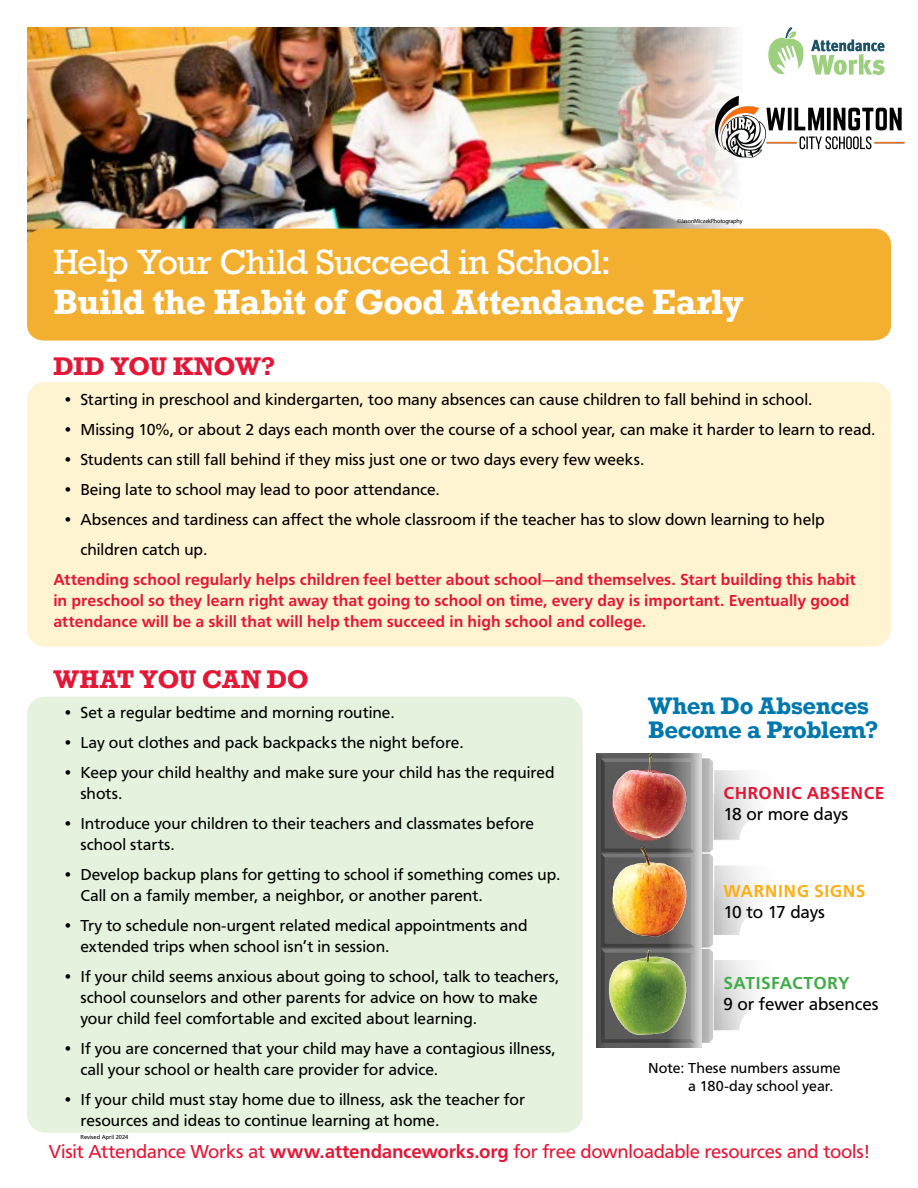
<style>
.page{position:relative;width:918px;height:1188px;background:#fff}
.page>*{position:absolute;margin:0;border:0;box-sizing:border-box;transform-origin:0 0}
.t1{font:700 33px "Rockwell";letter-spacing:-.025em;color:#fff}
.t2{font:33px "Rockwell";letter-spacing:-.025em;color:#fff}
.t3{font:700 24px "Rockwell";letter-spacing:-.02em;color:#e31837}
.t4{font:700 22.5px/24px "Rockwell";letter-spacing:-.02em;color:#0078ae}
.t5{font:19.5px "Carto Gothic Std";letter-spacing:-.015em;color:#e31837}
.t6{font:18px "Carto Gothic Std";letter-spacing:-.005em;color:#000}
.t7{font:700 18px "Carto Gothic Std";letter-spacing:.02em;color:#e31837}
.t8{font:700 18px "Carto Gothic Std";letter-spacing:.015em;color:#fcaf17}
.t9{font:700 18px "Carto Gothic Std";letter-spacing:.01em;color:#41ad49}
.t10{font:16.5px/21px "Carto Gothic Std";color:#000}
.t11{font:700 16.5px/21px "Carto Gothic Std";letter-spacing:.005em;color:#e31837}
.t12{font:15px/18px "Carto Gothic Std";letter-spacing:.005em;color:#000}
.t13{font:6px "Myriad Pro";letter-spacing:-.02em;color:#000}
.t14{font:6px "Carto Gothic Std";color:#000}
.s1{font-weight:700}
</style>
<div class="page">
<img style="left:27px;top:27px;width:715px;height:202px">
<div style="left:27px;top:382px;width:864px;height:265px;background:#fff4d1;border-radius:18px"></div>
<div style="left:27px;top:229px;width:864px;height:112px;background:#f3af30"></div>
<div style="left:27px;top:697px;width:555px;height:436px;background:#e5f2dd;border-radius:18px"></div>
<img style="left:597px;top:770px;width:159px;height:277px">
<img style="left:582px;top:750px;width:139px;height:288px">
<svg style="left:768px;top:27px;width:35px;height:47px"></svg>
<svg style="left:811px;top:39px;width:74px;height:36px"></svg>
<img style="left:709px;top:90px;width:196px;height:74px">
<p class="t13" style="left:677px;top:218px;width:67px">©Jason Miczek Photography</p>
<h1 class="t2" style="left:53px;top:241px;width:559px">Help Your Child Succeed in School:</h1>
<h1 class="t1" style="left:53px;top:281px;width:692px">Build the Habit of Good Attendance Early</h1>
<h2 class="t3" style="left:53px;top:351px;width:224px">DID YOU KNOW?</h2>
<p class="t10" style="left:62px;top:389px;width:752px">• Starting in preschool and kindergarten, too many absences can cause children to fall behind in school.</p>
<p class="t10" style="left:62px;top:419px;width:815px">• Missing 10%, or about 2 days each month over the course of a school year, can make it harder to learn to read.</p>
<p class="t10" style="left:62px;top:449px;width:584px">• Students can still fall behind if they miss just one or two days every few weeks.</p>
<p class="t10" style="left:62px;top:479px;width:379px">• Being late to school may lead to poor attendance.</p>
<p class="t10" style="left:80px;top:505px;width:746px;line-height:30px;text-indent:-18px">• Absences and tardiness can affect the whole classroom if the teacher has to slow down learning to help children catch up.</p>
<p class="t11" style="left:53px;top:569px;width:804px">Attending school regularly helps children feel better about school—and themselves. Start building this habit in preschool so they learn right away that going to school on time, every day is important. Eventually good attendance will be a skill that will help them succeed in high school and college.</p>
<h2 class="t3" style="left:53px;top:663px;width:257px">WHAT YOU CAN DO</h2>
<p class="t10" style="left:62px;top:702px;width:334px">• Set a regular bedtime and morning routine.</p>
<p class="t10" style="left:62px;top:732px;width:403px">• Lay out clothes and pack backpacks the night before.</p>
<p class="t10" style="left:80px;top:762px;width:476px;text-indent:-18px">• Keep your child healthy and make sure your child has the required shots.</p>
<p class="t10" style="left:80px;top:813px;width:455px;text-indent:-18px">• Introduce your children to their teachers and classmates before school starts.</p>
<p class="t10" style="left:80px;top:864px;width:482px;text-indent:-18px">• Develop backup plans for getting to school if something comes up.<br>Call on a family member, a neighbor, or another parent.</p>
<p class="t10" style="left:80px;top:915px;width:449px;text-indent:-18px">• Try to schedule non-urgent related medical appointments and extended trips when school isn’t in session.</p>
<p class="t10" style="left:80px;top:966px;width:481px;text-indent:-18px">• If your child seems anxious about going to school, talk to teachers, school counselors and other parents for advice on how to make your child feel comfortable and excited about learning.</p>
<p class="t10" style="left:80px;top:1038px;width:477px;text-indent:-18px">• If you are concerned that your child may have a contagious illness, call your school or health care provider for advice.</p>
<p class="t10" style="left:80px;top:1089px;width:446px;text-indent:-18px">• If your child must stay home due to illness, ask the teacher for resources and ideas to continue learning at home.</p>
<p class="t14" style="left:81px;top:1133px;width:49px">Revised April 2024</p>
<h3 class="t4" style="left:648px;top:693px;width:232px">When Do Absences<br>Become a Problem?</h3>
<p class="t7" style="left:724px;top:782px;width:162px">CHRONIC ABSENCE</p>
<p class="t6" style="left:723px;top:803px;width:126px">18 or more days</p>
<p class="t8" style="left:724px;top:880px;width:144px">WARNING SIGNS</p>
<p class="t6" style="left:723px;top:901px;width:103px">10 to 17 days</p>
<p class="t9" style="left:724px;top:973px;width:128px">SATISFACTORY</p>
<p class="t6" style="left:723px;top:994px;width:157px">9 or fewer absences</p>
<p class="t12" style="left:688px;top:1059px;width:154px;text-indent:-40px">Note: These numbers assume a 180-day school year.</p>
<p class="t5" style="left:49px;top:1140px;width:823px">Visit Attendance Works at <span class="s1">www.attendanceworks.org</span> for free downloadable resources and tools!</p>
</div>
